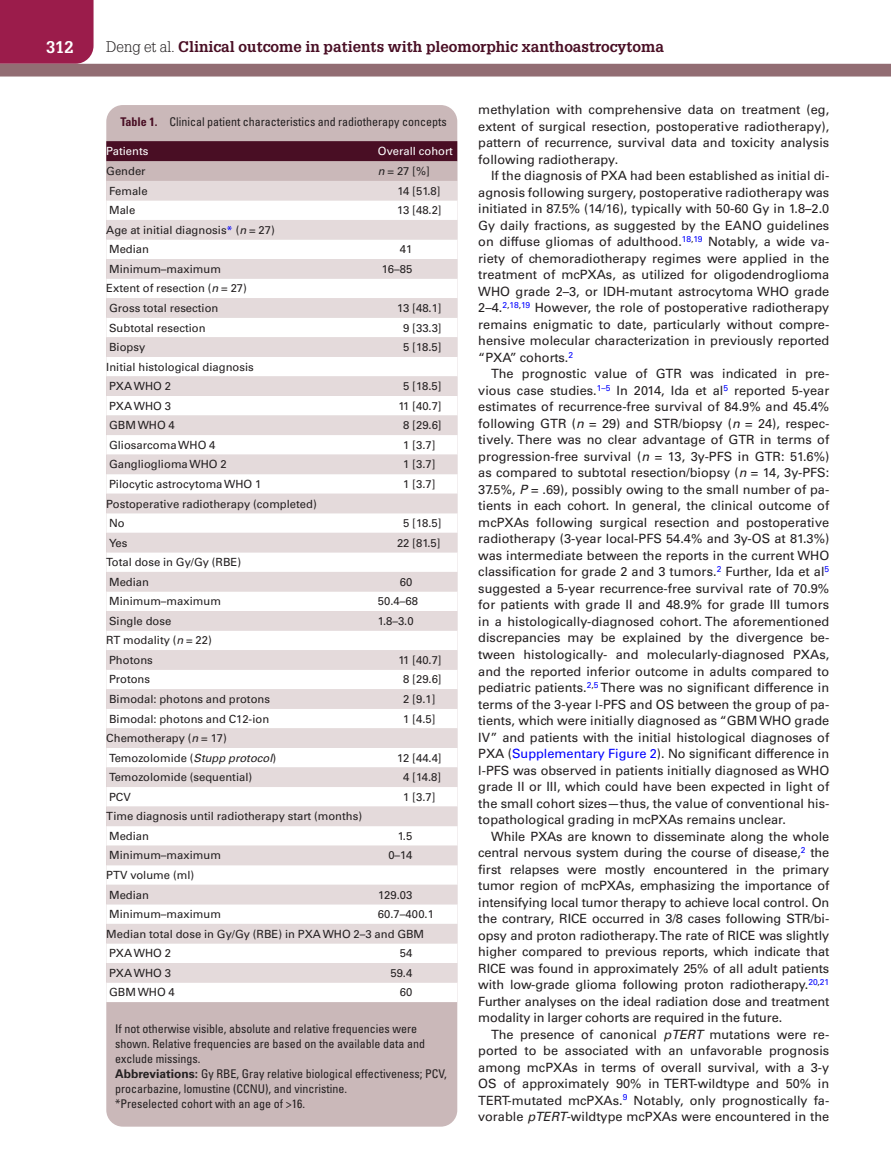
<style>
.page{position:relative;width:891px;height:1175px;background:#fff}
.page>*{position:absolute;margin:0;border:0;box-sizing:border-box;transform-origin:0 0}
.t1{font:700 16.5px "Glypha LT Std";color:#fff}
.t2{font:700 15px "Glypha LT Std";color:#490e24}
.t3{font:12.75px/16.5px "Univers LT Std";color:#231f20;text-align:justify}
.t4{font:condensed 12px/15px "Univers LT Std";color:#231f20}
.t5{font:11.25px/19.5px "Univers LT Std";color:#231f20}
.t6{font:11.25px "Univers LT Std";color:#fff}
.s1{font-weight:300;color:#231f20}
.s2{font-weight:700;color:#490e24}
.s3{font-style:italic}
.s4{color:#00f}
.s5{font-weight:700;font-stretch:normal}
</style>
<div class="page">
<div style="left:0;top:0;width:94px;height:64px;background:#9b1c4b"></div>
<div style="left:0;top:64px;width:891px;height:12px;background:#926d73"></div>
<div style="left:106px;top:105px;width:351px;height:1021px;background:#cab8b9;border-radius:16px"></div>
<svg style="left:106px;top:141px;width:351px;height:21px;background:#4f162b"></svg>
<div style="left:106px;top:181px;width:351px;height:19px;background:#e4dadb"></div>
<svg style="left:106px;top:200px;width:351px;height:802px;background:#f1eced"></svg>
<p class="t1" style="left:46px;top:37px;width:29px">312</p>
<p class="t2" style="left:106px;top:37px;width:559px"><span class="s1">Deng et al.</span> Clinical outcome in patients with pleomorphic xanthoastrocytoma</p>
<p class="t4" style="left:121px;top:114px;width:328px"><span class="s2">Table 1.</span> Clinical patient characteristics and radiotherapy concepts</p>
<p class="t6" style="left:106px;top:145px;width:44px">Patients</p>
<p class="t6" style="left:378px;top:145px;width:77px">Overall cohort</p>
<p class="t5" style="left:106px;top:161px;width:41px">Gender</p>
<p class="t5" style="left:378px;top:161px;width:53px"><span class="s3">n</span> = 27 [%]</p>
<p class="t5" style="left:109px;top:181px;width:40px">Female</p>
<p class="t5" style="left:397px;top:181px;width:45px">14 [51.8]</p>
<p class="t5" style="left:109px;top:201px;width:28px">Male</p>
<p class="t5" style="left:397px;top:201px;width:46px">13 [48.2]</p>
<p class="t5" style="left:106px;top:220px;width:170px">Age at initial diagnosis<span class="s4">*</span> (<span class="s3">n</span> = 27)<br>Median</p>
<p class="t5" style="left:400px;top:240px;width:14px">41</p>
<p class="t5" style="left:109px;top:259px;width:113px">Minimum–maximum</p>
<p class="t5" style="left:382px;top:259px;width:32px">16–85</p>
<p class="t5" style="left:106px;top:279px;width:142px">Extent of resection (<span class="s3">n</span> = 27)<br>Gross total resection</p>
<p class="t5" style="left:397px;top:298px;width:46px">13 [48.1]</p>
<p class="t5" style="left:109px;top:318px;width:98px">Subtotal resection</p>
<p class="t5" style="left:403px;top:318px;width:40px">9 [33.3]</p>
<p class="t5" style="left:109px;top:337px;width:38px">Biopsy</p>
<p class="t5" style="left:403px;top:337px;width:40px">5 [18.5]</p>
<p class="t5" style="left:106px;top:357px;width:149px">Initial histological diagnosis<br>PXA WHO 2</p>
<p class="t5" style="left:403px;top:376px;width:40px">5 [18.5]</p>
<p class="t5" style="left:109px;top:396px;width:64px">PXA WHO 3</p>
<p class="t5" style="left:399px;top:396px;width:45px">11 [40.7]</p>
<p class="t5" style="left:109px;top:415px;width:67px">GBM WHO 4</p>
<p class="t5" style="left:403px;top:415px;width:40px">8 [29.6]</p>
<p class="t5" style="left:109px;top:435px;width:108px">Gliosarcoma WHO 4</p>
<p class="t5" style="left:403px;top:435px;width:34px">1 [3.7]</p>
<p class="t5" style="left:109px;top:455px;width:119px">Ganglioglioma WHO 2</p>
<p class="t5" style="left:403px;top:455px;width:34px">1 [3.7]</p>
<p class="t5" style="left:109px;top:474px;width:154px">Pilocytic astrocytoma WHO 1</p>
<p class="t5" style="left:403px;top:474px;width:34px">1 [3.7]</p>
<p class="t5" style="left:106px;top:494px;width:212px">Postoperative radiotherapy (completed)<br>No</p>
<p class="t5" style="left:403px;top:513px;width:40px">5 [18.5]</p>
<p class="t5" style="left:109px;top:533px;width:20px">Yes</p>
<p class="t5" style="left:397px;top:533px;width:45px">22 [81.5]</p>
<p class="t5" style="left:106px;top:552px;width:136px">Total dose in Gy/Gy (RBE)<br>Median</p>
<p class="t5" style="left:400px;top:572px;width:14px">60</p>
<p class="t5" style="left:109px;top:591px;width:113px">Minimum–maximum</p>
<p class="t5" style="left:378px;top:591px;width:42px">50.4–68</p>
<p class="t5" style="left:109px;top:611px;width:64px">Single dose</p>
<p class="t5" style="left:378px;top:611px;width:37px">1.8–3.0</p>
<p class="t5" style="left:106px;top:630px;width:107px">RT modality (<span class="s3">n</span> = 22)<br>Photons</p>
<p class="t5" style="left:399px;top:650px;width:45px">11 [40.7]</p>
<p class="t5" style="left:109px;top:669px;width:43px">Protons</p>
<p class="t5" style="left:403px;top:669px;width:40px">8 [29.6]</p>
<p class="t5" style="left:109px;top:689px;width:162px">Bimodal: photons and protons</p>
<p class="t5" style="left:403px;top:689px;width:34px">2 [9.1]</p>
<p class="t5" style="left:109px;top:709px;width:162px">Bimodal: photons and C12-ion</p>
<p class="t5" style="left:403px;top:709px;width:34px">1 [4.5]</p>
<p class="t5" style="left:106px;top:728px;width:172px">Chemotherapy (<span class="s3">n</span> = 17)<br>Temozolomide (<span class="s3">Stupp protocol</span>)</p>
<p class="t5" style="left:397px;top:748px;width:46px">12 [44.4]</p>
<p class="t5" style="left:109px;top:767px;width:145px">Temozolomide (sequential)</p>
<p class="t5" style="left:403px;top:767px;width:40px">4 [14.8]</p>
<p class="t5" style="left:109px;top:787px;width:23px">PCV</p>
<p class="t5" style="left:403px;top:787px;width:34px">1 [3.7]</p>
<p class="t5" style="left:106px;top:806px;width:257px">Time diagnosis until radiotherapy start (months)<br>Median</p>
<p class="t5" style="left:398px;top:826px;width:16px">1.5</p>
<p class="t5" style="left:109px;top:845px;width:113px">Minimum–maximum</p>
<p class="t5" style="left:388px;top:845px;width:25px">0–14</p>
<p class="t5" style="left:106px;top:865px;width:89px">PTV volume (ml)<br>Median</p>
<p class="t5" style="left:378px;top:884px;width:36px">129.03</p>
<p class="t5" style="left:109px;top:904px;width:113px">Minimum–maximum</p>
<p class="t5" style="left:106px;top:904px;width:329px;text-indent:272px">60.7–400.1<br>Median total dose in Gy/Gy (RBE) in PXA WHO 2–3 and GBM<br>PXA WHO 2</p>
<p class="t5" style="left:400px;top:943px;width:14px">54</p>
<p class="t5" style="left:109px;top:963px;width:64px">PXA WHO 3</p>
<p class="t5" style="left:390px;top:963px;width:23px">59.4</p>
<p class="t5" style="left:109px;top:982px;width:67px">GBM WHO 4</p>
<p class="t5" style="left:400px;top:982px;width:14px">60</p>
<p class="t4" style="left:115px;top:1020px;width:333px">If not otherwise visible, absolute and relative frequencies were shown. Relative frequencies are based on the available data and exclude missings.<br><span class="s5">Abbreviations:</span> Gy RBE, Gray relative biological effectiveness; PCV, procarbazine, lomustine (CCNU), and vincristine.<br>*Preselected cohort with an age of &gt;16.</p>
<p class="t3" style="left:478px;top:102px;width:353px">methylation with comprehensive data on treatment (eg, extent of surgical resection, postoperative radiotherapy), pattern of recurrence, survival data and toxicity analysis following radiotherapy.</p>
<p class="t3" style="left:478px;top:168px;width:353px;text-indent:13px">If the diagnosis of PXA had been established as initial di&shy;agnosis following surgery, postoperative radiotherapy was initiated in 87.5% (14/16), typically with 50-60 Gy in 1.8–2.0<br>Gy daily fractions, as suggested by the EANO guidelines on diffuse gliomas of adulthood.<sup>18</sup><sup>,</sup><sup>19</sup> Notably, a wide va&shy;riety of chemoradiotherapy regimes were applied in the treatment of mcPXAs, as utilized for oligodendroglioma WHO grade 2–3, or IDH-mutant astrocytoma WHO grade 2–4.<sup>2</sup><sup>,</sup><sup>18</sup><sup>,</sup><sup>19</sup> However, the role of postoperative radiotherapy remains enigmatic to date, particularly without compre&shy;hensive molecular characterization in previously reported “PXA” cohorts.<sup>2</sup></p>
<p class="t3" style="left:478px;top:366px;width:353px;text-indent:13px">The prognostic value of GTR was indicated in pre&shy;vious case studies.<sup>1–5</sup> In 2014, Ida et al<sup>5</sup> reported 5-year estimates of recurrence-free survival of 84.9% and 45.4% following GTR (<span class="s3">n</span> = 29) and STR/biopsy (<span class="s3">n</span> = 24), respec&shy;tively. There was no clear advantage of GTR in terms of progression-free survival (<span class="s3">n</span> = 13, 3y-PFS in GTR: 51.6%) as compared to subtotal resection/biopsy (<span class="s3">n</span> = 14, 3y-PFS:<br>37.5%, <span class="s3">P</span> = .69), possibly owing to the small number of pa&shy;tients in each cohort. In general, the clinical outcome of mcPXAs following surgical resection and postoperative radiotherapy (3-year local-PFS 54.4% and 3y-OS at 81.3%) was intermediate between the reports in the current WHO classification for grade 2 and 3 tumors.<sup>2</sup> Further, Ida et al<sup>5 </sup>suggested a 5-year recurrence-free survival rate of 70.9% for patients with grade II and 48.9% for grade III tumors in a histologically-diagnosed cohort. The aforementioned discrepancies may be explained by the divergence be&shy;tween histologically- and molecularly-diagnosed PXAs, and the reported inferior outcome in adults compared to pediatric patients.<sup>2</sup><sup>,</sup><sup>5</sup> There was no significant difference in terms of the 3-year l-PFS and OS between the group of pa&shy;tients, which were initially diagnosed as “GBM WHO grade IV” and patients with the initial histological diagnoses of PXA (<span class="s4">Supplementary Figure 2</span>). No significant difference in l-PFS was observed in patients initially diagnosed as WHO grade II or III, which could have been expected in light of the small cohort sizes—thus, the value of conventional his&shy;topathological grading in mcPXAs remains unclear.</p>
<p class="t3" style="left:478px;top:828px;width:353px;text-indent:13px">While PXAs are known to disseminate along the whole central nervous system during the course of disease,<sup>2</sup> the first relapses were mostly encountered in the primary tumor region of mcPXAs, emphasizing the importance of intensifying local tumor therapy to achieve local control. On the contrary, RICE occurred in 3/8 cases following STR/bi&shy;opsy and proton radiotherapy. The rate of RICE was slightly higher compared to previous reports, which indicate that RICE was found in approximately 25% of all adult patients with low-grade glioma following proton radiotherapy.<sup>20</sup><sup>,</sup><sup>21<br></sup>Further analyses on the ideal radiation dose and treatment modality in larger cohorts are required in the future.</p>
<p class="t3" style="left:478px;top:1026px;width:353px;text-indent:13px">The presence of canonical <span class="s3">pTERT</span> mutations were re&shy;ported to be associated with an unfavorable prognosis among mcPXAs in terms of overall survival, with a 3-y OS of approximately 90% in TERT-wildtype and 50% in TERT-mutated mcPXAs.<sup>9</sup> Notably, only prognostically fa&shy;vorable <span class="s3">pTERT</span>-wildtype mcPXAs were encountered in the</p>
</div>
